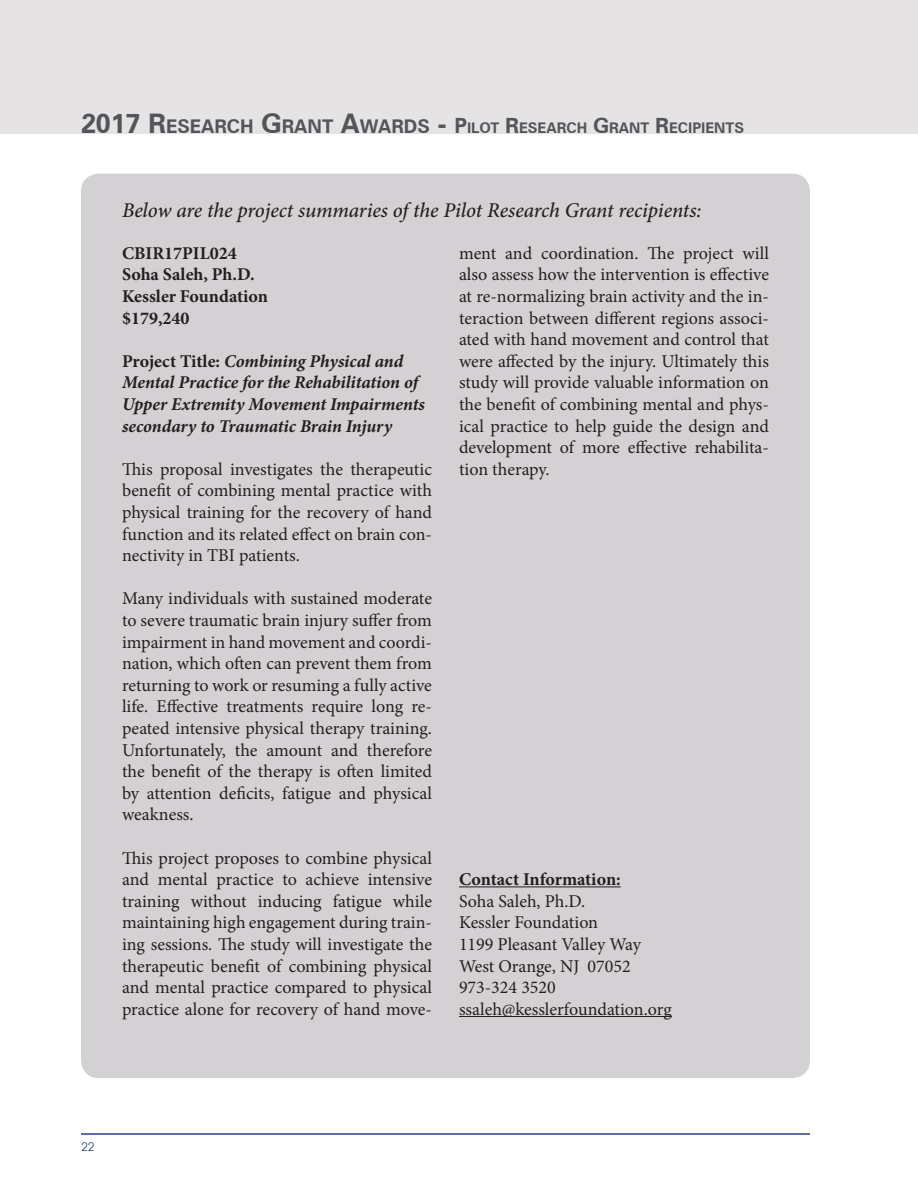
<style>
.page{position:relative;width:918px;height:1188px;background:#fff}
.page>*{position:absolute;margin:0;border:0;box-sizing:border-box;transform-origin:0 0}
.t1{font:italic 500 21px "Minion Pro";letter-spacing:-.01em;color:#231f20}
.t2{font:18px/21.6px "Minion Pro";color:#231f20;text-align:justify}
.t3{font:italic 700 18px/21.6px "Minion Pro";letter-spacing:-.005em;color:#231f20}
.t4{font:700 18px "Minion Pro";color:#231f20}
.t5{font:700 14.7px "Zurich BT";color:#54555a}
.t6{font:12px "Avant Garde IT Cby BT";color:#253f8e}
.s1{font-size:27px}
.s2{font-size:18.9px}
.s3{font-size:21px}
.s4{font-style:normal}
</style>
<div class="page">
<hr style="left:81px;top:1133px;width:729px;height:2px;background:#253f8e">
<div style="left:0;top:0;width:918px;height:134px;background:#e6e3e5"></div>
<div style="left:81px;top:174px;width:729px;height:904px;background:#d3d1d3;border-radius:18px"></div>
<hr style="left:459px;top:886px;width:162px;height:1px;background:#231f20">
<hr style="left:459px;top:1016px;width:213px;height:1px;background:#231f20">
<p class="t5" style="left:81px;top:119px;width:665px"><span class="s1">2017 R</span><span class="s2">ESEARCH</span> <span class="s1">G</span><span class="s2">RANT</span> <span class="s1">A</span><span class="s2">WARDS</span> <span class="s1">-</span> <span class="s3">P</span>ILOT <span class="s3">R</span>ESEARCH <span class="s3">G</span>RANT <span class="s3">R</span>ECIPIENTS</p>
<p class="t1" style="left:122px;top:196px;width:581px">Below are the project summaries of the Pilot Research Grant recipients:</p>
<p class="t4" style="left:122px;top:240px;width:116px">CBIR17PIL024</p>
<p class="t4" style="left:122px;top:262px;width:134px">Soha Saleh, Ph.D.</p>
<p class="t4" style="left:122px;top:283px;width:148px">Kessler Foundation</p>
<p class="t4" style="left:122px;top:305px;width:69px">$179,240</p>
<p class="t3" style="left:122px;top:350px;width:304px"><span class="s4">Project Title:</span> Combining Physical and Mental Practice for the Rehabilitation of Upper Extremity Movement Impairments secondary to Traumatic Brain Injury</p>
<p class="t2" style="left:122px;top:458px;width:311px">This proposal investigates the therapeutic benefit of combining mental practice with physical training for the recovery of hand function and its related effect on brain con&shy;nectivity in TBI patients.</p>
<p class="t2" style="left:122px;top:588px;width:312px">Many individuals with sustained moderate to severe traumatic brain injury suffer from impairment in hand movement and coordi&shy;nation, which often can prevent them from returning to work or resuming a fully active life. Effective treatments require long re&shy;peated intensive physical therapy training.<br>Unfortunately, the amount and therefore the benefit of the therapy is often limited by attention deficits, fatigue and physical weakness.</p>
<p class="t2" style="left:122px;top:847px;width:311px">This project proposes to combine physical and mental practice to achieve intensive training without inducing fatigue while maintaining high engagement during train&shy;ing sessions. The study will investigate the therapeutic benefit of combining physical and mental practice compared to physical practice alone for recovery of hand move-</p>
<p class="t2" style="left:459px;top:242px;width:312px">ment and coordination. The project will also assess how the intervention is effective at re-normalizing brain activity and the in&shy;teraction between different regions associ&shy;ated with hand movement and control that were affected by the injury. Ultimately this study will provide valuable information on the benefit of combining mental and phys&shy;ical practice to help guide the design and development of more effective rehabilita&shy;tion therapy.</p>
<p class="t4" style="left:459px;top:867px;width:163px">Contact Information:</p>
<p class="t2" style="left:459px;top:890px;width:128px">Soha Saleh, Ph.D.</p>
<p class="t2" style="left:459px;top:912px;width:141px">Kessler Foundation</p>
<p class="t2" style="left:459px;top:933px;width:184px">1199 Pleasant Valley Way</p>
<p class="t2" style="left:459px;top:955px;width:173px">West Orange, NJ 07052</p>
<p class="t2" style="left:459px;top:977px;width:98px">973-324 3520</p>
<p class="t2" style="left:459px;top:998px;width:214px">ssaleh@kesslerfoundation.org</p>
<p class="t6" style="left:81px;top:1139px;width:15px">22</p>
</div>
